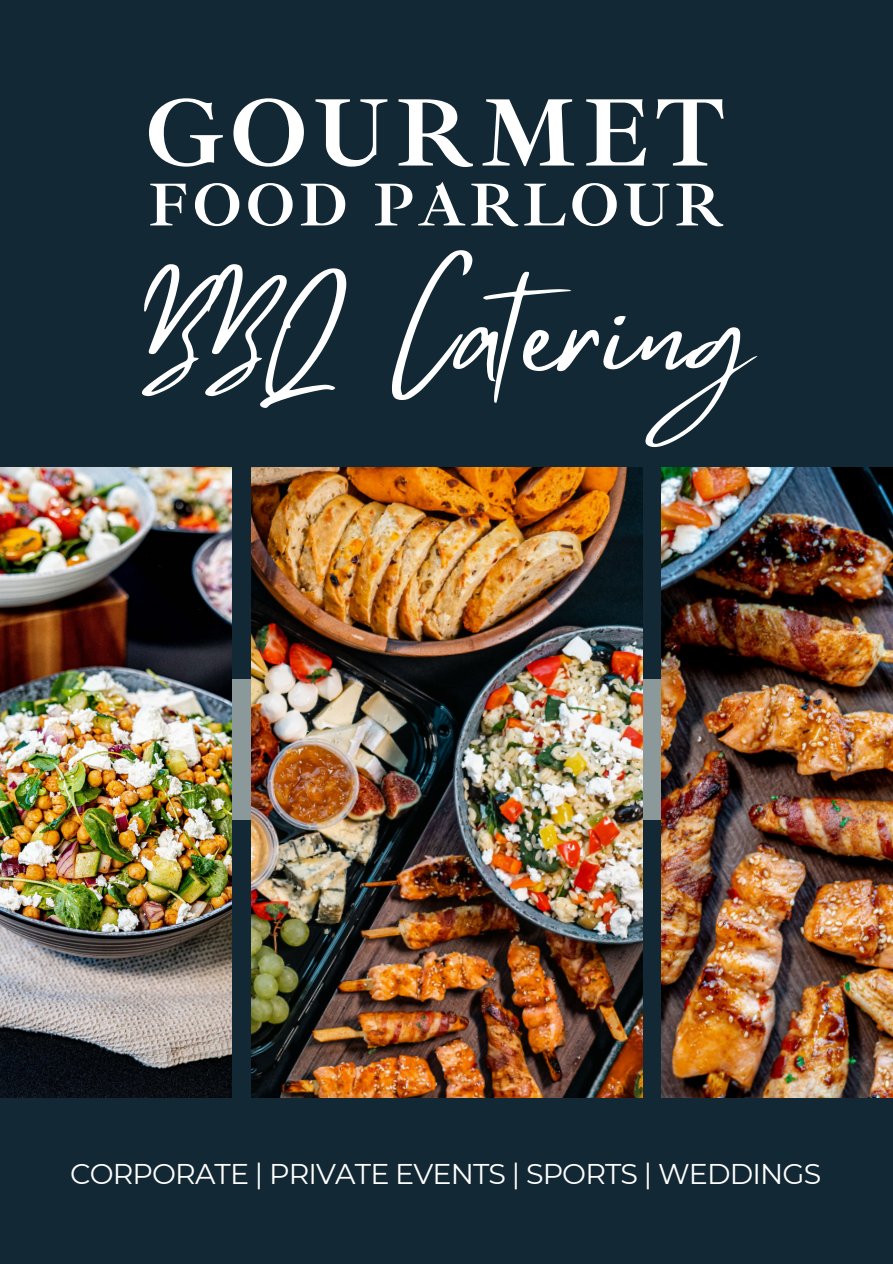
<style>
.page{position:relative;width:893px;height:1264px;background:#fff}
.page>*{position:absolute;margin:0;border:0;box-sizing:border-box;transform-origin:0 0}
.t1{font:124.95px "Mistrully";color:#fff}
.t2{font:99.9px "Mistrully";color:#fff}
.t3{font:700 98.25px "Ibarra Real Nova";letter-spacing:.065em;color:#fff}
.t4{font:700 61.95px "Ibarra Real Nova";letter-spacing:.065em;color:#fff}
.t5{font:28.5px "Montserrat";letter-spacing:-.03em;color:#fff}
</style>
<div class="page">
<div style="left:0;top:0;width:892px;height:1263px;background:#122834"></div>
<div style="left:0;top:679px;width:892px;height:140px;background:#8c999b"></div>
<img style="left:251px;top:467px;width:391px;height:630px">
<img style="left:0;top:467px;width:232px;height:630px">
<img style="left:661px;top:467px;width:231px;height:630px">
<h1 class="t3" style="left:145px;top:72px;width:581px">GOURMET</h1>
<h1 class="t4" style="left:148px;top:166px;width:576px">FOOD PARLOUR</h1>
<h3 class="t2" style="left:142px;top:257px;width:198px">BBQ</h3>
<p class="t1" style="left:388px;top:232px;width:365px">Catering</p>
<h2 class="t5" style="left:70px;top:1156px;width:752px">CORPORATE | PRIVATE EVENTS | SPORTS | WEDDINGS</h2>
</div>
